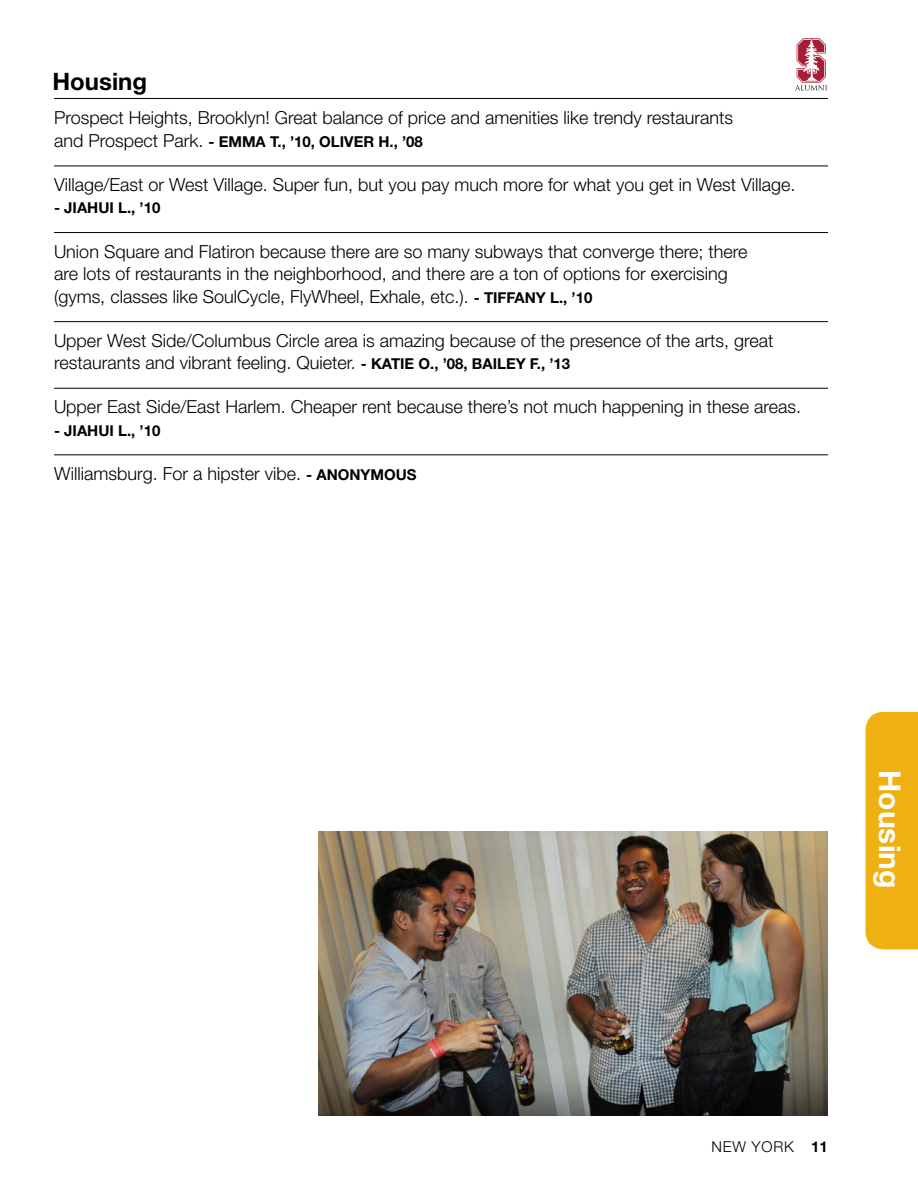
<style>
.page{position:relative;width:918px;height:1188px;background:#fff}
.page>*{position:absolute;margin:0;border:0;box-sizing:border-box;transform-origin:0 0}
.t1{font:700 30px "Helvetica Neue";color:#fff}
.t2{font:700 24px "Helvetica Neue";color:#000}
.t3{font:300 18px/22.5px "Helvetica Neue";color:#000}
.t4{font:700 15px "Helvetica Neue";color:#000}
.t5{font:300 15px "Helvetica Neue";letter-spacing:.05em;color:#000}
.s1{font-weight:300;font-size:18px}
.s2{font-weight:700;font-size:15px}
.s3{font-weight:700}
</style>
<div class="page">
<div style="left:866px;top:712px;width:52px;height:237px;background:#eeb111"></div>
<svg style="left:795px;top:38px;width:32px;height:53px"></svg>
<hr style="left:54px;top:98px;width:774px;height:1px;background:#000">
<hr style="left:54px;top:166px;width:774px;height:1px;background:#000">
<hr style="left:54px;top:232px;width:774px;height:1px;background:#000">
<hr style="left:54px;top:321px;width:774px;height:1px;background:#000">
<hr style="left:54px;top:388px;width:774px;height:1px;background:#000">
<hr style="left:54px;top:455px;width:774px;height:1px;background:#000">
<img style="left:318px;top:832px;width:510px;height:284px">
<h2 class="t2" style="left:52px;top:67px;width:96px">Housing</h2>
<p class="t3" style="left:54px;top:106px;width:681px">Prospect Heights, Brooklyn! Great balance of price and amenities like trendy restaurants</p>
<p class="t4" style="left:54px;top:132px;width:370px"><span class="s1">and Prospect Park.</span> - EMMA T., ’10, OLIVER H., ’08</p>
<p class="t3" style="left:54px;top:173px;width:743px">Village/East or West Village. Super fun, but you pay much more for what you get in West Village.</p>
<p class="t4" style="left:54px;top:199px;width:108px">- JIAHUI L., ’10</p>
<p class="t3" style="left:54px;top:240px;width:695px">Union Square and Flatiron because there are so many subways that converge there; there are lots of restaurants in the neighborhood, and there are a ton of options for exercising (gyms, classes like SoulCycle, FlyWheel, Exhale, etc.). <span class="s2">- TIFFANY L., ’10</span></p>
<p class="t3" style="left:54px;top:329px;width:721px">Upper West Side/Columbus Circle area is amazing because of the presence of the arts, great restaurants and vibrant feeling. Quieter. <span class="s2">- KATIE O., ’08, BAILEY F., ’13</span></p>
<p class="t3" style="left:54px;top:395px;width:749px">Upper East Side/East Harlem. Cheaper rent because there’s not much happening in these areas.</p>
<p class="t4" style="left:54px;top:421px;width:108px">- JIAHUI L., ’10</p>
<p class="t3" style="left:54px;top:462px;width:364px">Williamsburg. For a hipster vibe. <span class="s2">- ANONYMOUS</span></p>
<h1 class="t1" style="left:908px;top:770px;width:120px;rotate:90deg">Housing</h1>
<p class="t5" style="left:711px;top:1137px;width:118px">NEW YORK <span class="s3">11</span></p>
</div>
